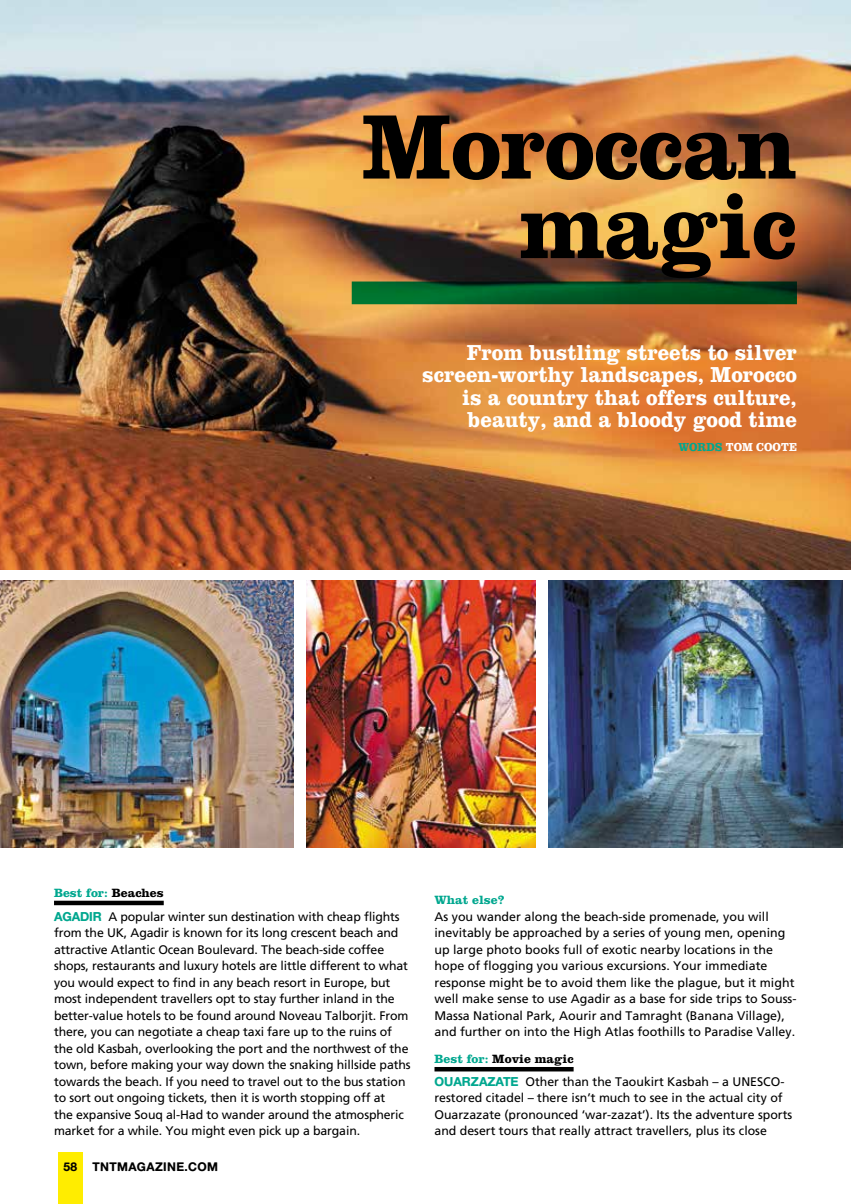
<style>
.page{position:relative;width:851px;height:1204px;background:#fff}
.page>*{position:absolute;margin:0;border:0;box-sizing:border-box;transform-origin:0 0}
.t1{font:700 94.95px/79.5px "Clarendon";letter-spacing:-.01em;color:#000;text-align:right;scale:.95 1}
.t2{font:700 22.5px/22.5px "Clarendon";color:#fff;text-align:right;scale:.92 1}
.t3{font:12.45px/16.5px "Frutiger";letter-spacing:-.01em;color:#000}
.t4{font:700 12.45px "Clarendon";color:#00a78f}
.t5{font:700 12.45px "Clarendon";color:#000}
.t6{font:12px "Alte Haas Grotesk Bold";letter-spacing:.03em;color:#000}
.t7{font:700 12px "Clarendon";letter-spacing:.01em;color:#fff;scale:.9 1}
.s1{color:#00a78f}
.s2{color:#000}
.s3{font-family:"Alte Haas Grotesk Bold";color:#00a78f}
</style>
<div class="page">
<div style="left:58px;top:1152px;width:25px;height:51px;background:#ffed00"></div>
<div style="left:54px;top:900px;width:110px;height:5px;background:#000"></div>
<div style="left:434px;top:1066px;width:139px;height:5px;background:#000"></div>
<img style="left:0;top:0;width:850px;height:569px">
<svg style="left:351px;top:281px;width:445px;height:23px;background:#025525"></svg>
<img style="left:307px;top:580px;width:228px;height:267px">
<img style="left:548px;top:580px;width:294px;height:267px">
<img style="left:0;top:580px;width:293px;height:267px">
<h1 class="t1" style="left:361px;top:106px;width:459px">Moroccan magic</h1>
<h2 class="t2" style="left:422px;top:341px;width:408px">From bustling streets to silver screen-worthy landscapes, Morocco is a country that offers culture, beauty, and a bloody good time</h2>
<p class="t7" style="left:678px;top:440px;width:133px"><span class="s1">WORDS</span> TOM COOTE</p>
<p class="t4" style="left:54px;top:885px;width:111px">Best for: <span class="s2">Beaches</span></p>
<p class="t3" style="left:54px;top:908px;width:358px"><span class="s3">AGADIR</span> A popular winter sun destination with cheap flights from the UK, Agadir is known for its long crescent beach and attractive Atlantic Ocean Boulevard. The beach-side coffee shops, restaurants and luxury hotels are little different to what you would expect to find in any beach resort in Europe, but most independent travellers opt to stay further inland in the better-value hotels to be found around Noveau Talborjit. From there, you can negotiate a cheap taxi fare up to the ruins of the old Kasbah, overlooking the port and the northwest of the town, before making your way down the snaking hillside paths towards the beach. If you need to travel out to the bus station to sort out ongoing tickets, then it is worth stopping off at<br>the expansive Souq al-Had to wander around the atmospheric market for a while. You might even pick up a bargain.</p>
<p class="t6" style="left:63px;top:1158px;width:15px">58</p>
<p class="t6" style="left:92px;top:1158px;width:127px">TNTMAGAZINE.COM</p>
<p class="t4" style="left:434px;top:892px;width:72px">What else?</p>
<p class="t3" style="left:434px;top:908px;width:363px">As you wander along the beach-side promenade, you will inevitably be approached by a series of young men, opening up large photo books full of exotic nearby locations in the hope of flogging you various excursions. Your immediate response might be to avoid them like the plague, but it might well make sense to use Agadir as a base for side trips to Souss-Massa National Park, Aourir and Tamraght (Banana Village), and further on into the High Atlas foothills to Paradise Valley.</p>
<p class="t5" style="left:434px;top:1051px;width:141px"><span class="s1">Best for:</span> Movie magic</p>
<p class="t3" style="left:434px;top:1073px;width:359px"><span class="s3">OUARZAZATE</span> Other than the Taoukirt Kasbah – a UNESCO&shy;restored citadel – there isn’t much to see in the actual city of Ouarzazate (pronounced ‘war-zazat’). Its the adventure sports and desert tours that really attract travellers, plus its close</p>
</div>
